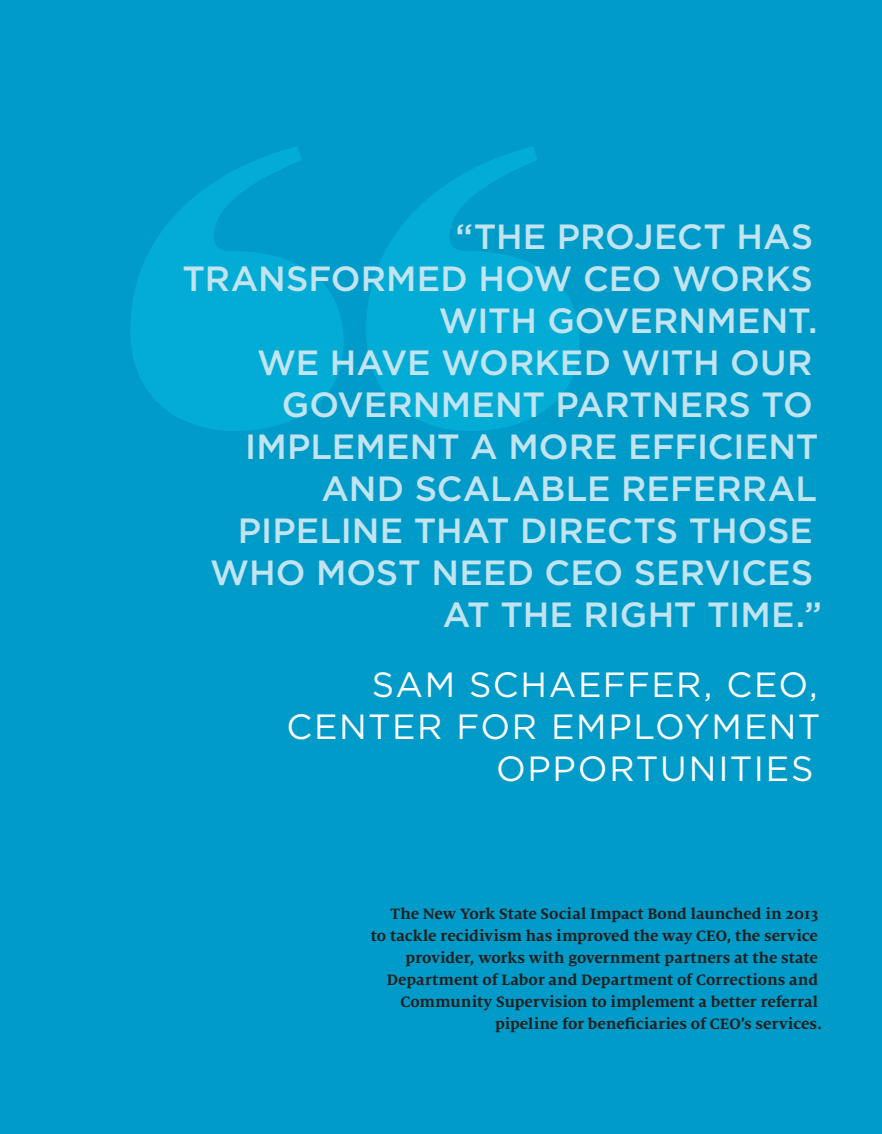
<style>
.page{position:relative;width:882px;height:1134px;background:#009bc8}
.page>*{position:absolute;margin:0;border:0;box-sizing:border-box;transform-origin:0 0}
.quote_2_-_med_-_impa{font:500 35px/42px "Gotham";color:#c2e4f1;text-align:right}
.quote_src{font:35px/42px "Gotham";letter-spacing:.045em;color:#fff;text-align:right}
.tertiary_title{font:700 16.62px/22.1px "Milo Serif OT";color:#231f20;text-align:right}
</style>
<div class="page">
<svg style="left:130px;top:146px;width:449px;height:285px;fill:#02acd4"></svg>
<p class="quote_2_-_med_-_impa" style="left:182px;top:215px;width:641px">“THE PROJECT HAS<br>TRANSFORMED HOW CEO WORKS<br>WITH GOVERNMENT.<br>WE HAVE WORKED WITH OUR<br>GOVERNMENT PARTNERS TO<br>IMPLEMENT A MORE EFFICIENT<br>AND SCALABLE REFERRAL<br>PIPELINE THAT DIRECTS THOSE<br>WHO MOST NEED CEO SERVICES<br>AT THE RIGHT TIME.”</p>
<p class="quote_src" style="left:287px;top:663px;width:536px">SAM SCHAEFFER, CEO,<br>CENTER FOR EMPLOYMENT<br>OPPORTUNITIES</p>
<p class="tertiary_title" style="left:371px;top:902px;width:453px">The New York State Social Impact Bond launched in 2013<br>to tackle recidivism has improved the way CEO, the service provider, works with government partners at the state Department of Labor and Department of Corrections and Community Supervision to implement a better referral pipeline for beneficiaries of CEO’s services.</p>
</div>
